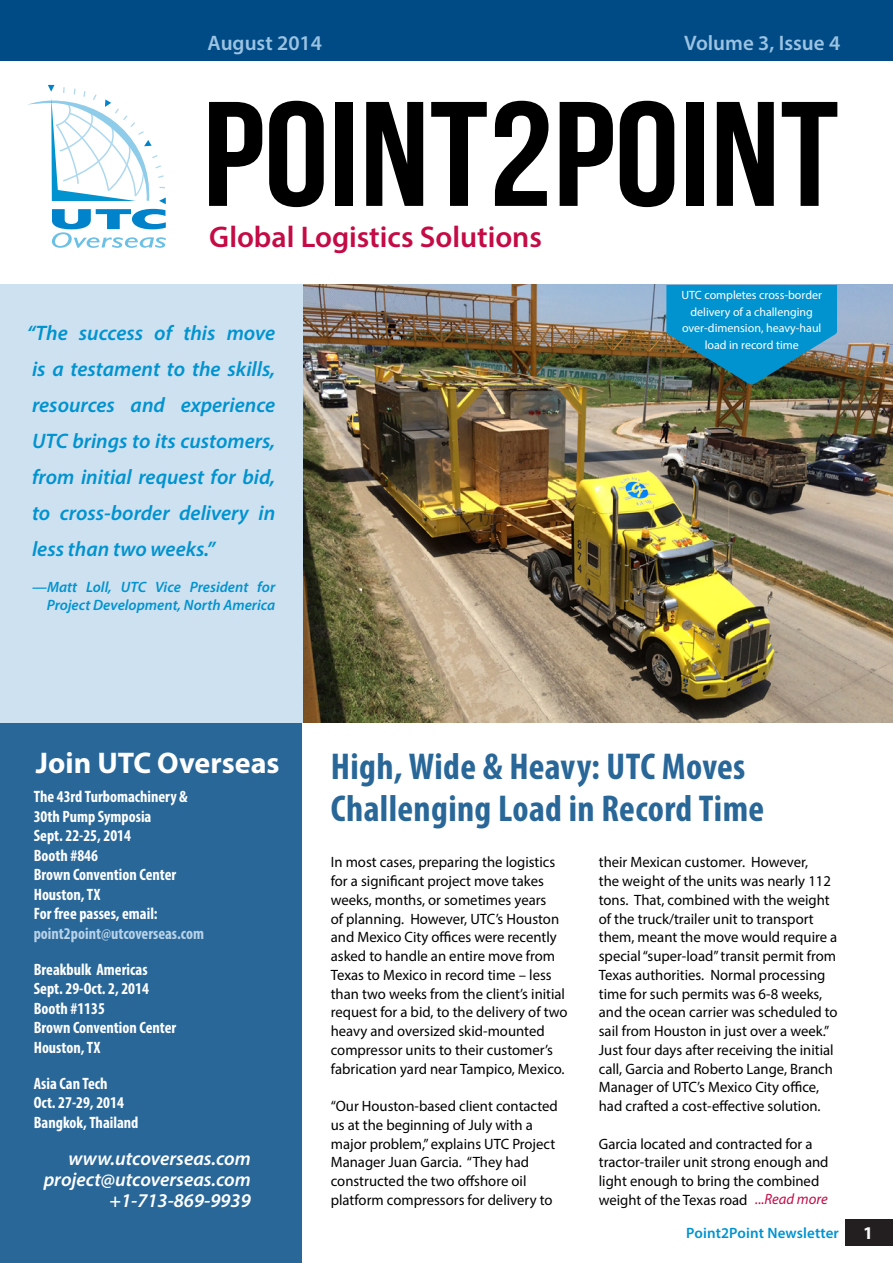
<style>
.page{position:relative;width:893px;height:1263px;background:#fff}
.page>*{position:absolute;margin:0;border:0;box-sizing:border-box;transform-origin:0 0}
.t1{font:148.5px "Bebas Neue";color:#000;scale:1.1 1}
.Head_1{font:700 condensed 37.5px/42px "Myriad Pro";letter-spacing:.01em;color:#296799}
.Tagline{font:600 30px "Myriad Pro";color:#c40b46}
.News_title_flash{font:700 30px "Myriad Pro";color:#fff}
.pullquote{font:italic 600 21px/36px "Myriad Pro";color:#0093d0;text-align:justify}
.t2{font:600 21px "Myriad Pro";color:#9bc3e2}
.footer_info{font:italic 600 19.5px "Myriad Pro";color:#fff}
.t3{font:700 18px "Myriad Pro";color:#fff}
.Show_Info{font:700 condensed 16.5px/19.5px "Myriad Pro";color:#fff}
.Body{font:15px/18.8px "Myriad Pro";color:#000}
.Body_-_no_margin_shi{font:15px/18.8px "Myriad Pro";color:#000}
.small_italicized{font:italic 600 15px/18px "Myriad Pro";color:#0093d0;text-align:right}
.t4{font:600 15px "Myriad Pro";letter-spacing:.01em;color:#0093d0}
.Body-2{font:italic 15px "Myriad Pro";color:#c40b46}
.t5{font:12px/16.5px "Myriad Pro";color:#fff;text-align:center}
.s1{color:#b7d2e8}
</style>
<div class="page">
<div style="left:0;top:0;width:893px;height:61px;background:#004a86"></div>
<div style="left:0;top:718px;width:302px;height:545px;background:#296799"></div>
<img style="left:302px;top:285px;width:591px;height:438px">
<div style="left:846px;top:1219px;width:47px;height:26px;background:#231f20"></div>
<div style="left:0;top:284px;width:302px;height:439px;background:#cde1f0"></div>
<svg style="left:666px;top:285px;width:171px;height:99px;background:#1581a8"></svg>
<svg style="left:27px;top:85px;width:139px;height:163px"></svg>
<p class="t2" style="left:208px;top:29px;width:116px">August 2014</p>
<p class="t2" style="left:684px;top:29px;width:158px">Volume 3, Issue 4</p>
<p class="t1" style="left:202px;top:73px;width:580px">POINT2POINT</p>
<p class="Tagline" style="left:209px;top:218px;width:334px">Global Logistics Solutions</p>
<p class="pullquote" style="left:27px;top:315px;width:250px">“The success of this move is a testament to the skills, resources and experience UTC brings to its customers, from initial request for bid, to cross-border delivery in less than two weeks.”</p>
<p class="small_italicized" style="left:32px;top:578px;width:245px">—Matt Loll, UTC Vice President for<br>Project Development, North America</p>
<p class="t5" style="left:681px;top:287px;width:142px">UTC completes cross-border delivery of a challenging over-dimension, heavy-haul load in record time</p>
<p class="News_title_flash" style="left:36px;top:743px;width:245px">Join UTC Overseas</p>
<p class="Show_Info" style="left:34px;top:787px;width:156px">The 43rd Turbomachinery &amp;<br>30th Pump Symposia</p>
<p class="Show_Info" style="left:34px;top:826px;width:99px">Sept. 22-25, 2014</p>
<p class="Show_Info" style="left:34px;top:845px;width:66px">Booth #846</p>
<p class="Show_Info" style="left:34px;top:865px;width:144px">Brown Convention Center</p>
<p class="Show_Info" style="left:34px;top:884px;width:172px">Houston, TX<br>For free passes, email: <span class="s1">point2point@utcoverseas.com</span></p>
<p class="Show_Info" style="left:34px;top:959px;width:115px">Breakbulk Americas</p>
<p class="Show_Info" style="left:34px;top:979px;width:117px">Sept. 29-Oct. 2, 2014</p>
<p class="Show_Info" style="left:34px;top:998px;width:73px">Booth #1135</p>
<p class="Show_Info" style="left:34px;top:1018px;width:144px">Brown Convention Center</p>
<p class="Show_Info" style="left:34px;top:1037px;width:68px">Houston, TX</p>
<p class="Show_Info" style="left:34px;top:1073px;width:75px">Asia Can Tech</p>
<p class="Show_Info" style="left:34px;top:1093px;width:92px">Oct. 27-29, 2014</p>
<p class="Show_Info" style="left:34px;top:1112px;width:106px">Bangkok, Thailand</p>
<p class="footer_info" style="left:69px;top:1146px;width:184px">www.utcoverseas.com</p>
<p class="footer_info" style="left:44px;top:1167px;width:209px">project@utcoverseas.com</p>
<p class="footer_info" style="left:109px;top:1188px;width:143px">+1-713-869-9939</p>
<p class="Head_1" style="left:331px;top:744px;width:435px">High, Wide &amp; Heavy: UTC Moves<br>Challenging Load in Record Time</p>
<p class="Body" style="left:331px;top:853px;width:238px">In most cases, preparing the logistics for a significant project move takes weeks, months, or sometimes years<br>of planning. However, UTC’s Houston and Mexico City offices were recently asked to handle an entire move from Texas to Mexico in record time – less than two weeks from the client’s initial request for a bid, to the delivery of two heavy and oversized skid-mounted compressor units to their customer’s fabrication yard near Tampico, Mexico.</p>
<p class="Body" style="left:331px;top:1096px;width:229px">“Our Houston-based client contacted us at the beginning of July with a major problem,” explains UTC Project Manager Juan Garcia. “They had constructed the two offshore oil platform compressors for delivery to</p>
<p class="Body" style="left:599px;top:853px;width:240px">their Mexican customer. However,<br>the weight of the units was nearly 112 tons. That, combined with the weight of the truck/trailer unit to transport them, meant the move would require a special “super-load” transit permit from Texas authorities. Normal processing time for such permits was 6-8 weeks, and the ocean carrier was scheduled to sail from Houston in just over a week.” Just four days after receiving the initial call, Garcia and Roberto Lange, Branch Manager of UTC’s Mexico City office, had crafted a cost-effective solution.</p>
<p class="Body_-_no_margin_shi" style="left:599px;top:1134px;width:231px">Garcia located and contracted for a tractor-trailer unit strong enough and light enough to bring the combined weight of the Texas road</p>
<p class="Body-2" style="left:755px;top:1190px;width:74px">...Read more</p>
<p class="t4" style="left:686px;top:1223px;width:154px">Point2Point Newsletter</p>
<p class="t3" style="left:863px;top:1221px;width:11px">1</p>
</div>
